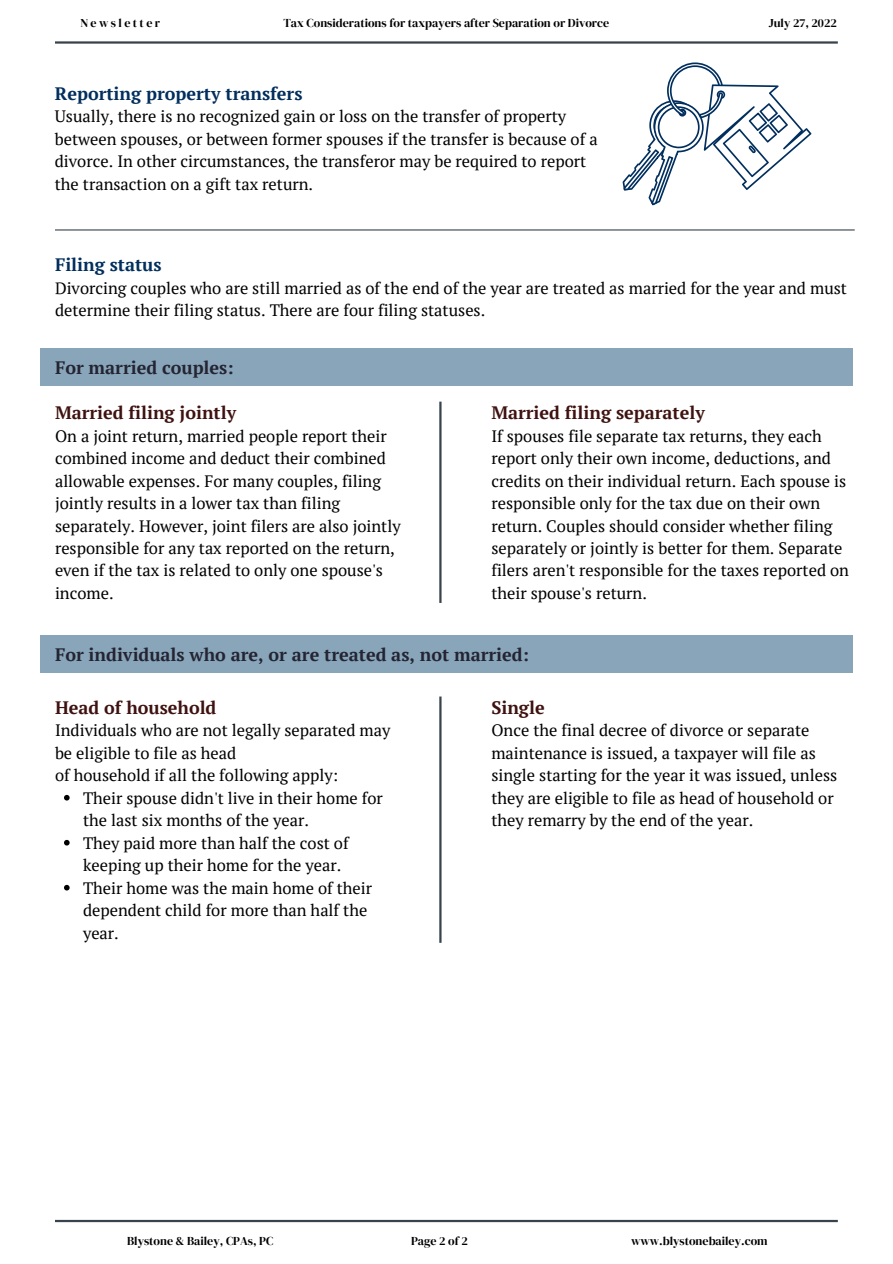
<style>
.page{position:relative;width:893px;height:1264px;background:#fff}
.page>*{position:absolute;margin:0;border:0;box-sizing:border-box;transform-origin:0 0}
.t1{font:700 18px "PT Serif";color:#242432}
.t2{font:700 18px "PT Serif";color:#3e1210}
.t3{font:700 18px "PT Serif";color:#002e5d}
.t4{font:16.5px/22.5px "PT Serif";color:#000}
.t5{font:12px "DM Serif Display";color:#000}
.t6{font:12px "DM Serif Display";letter-spacing:.2em;color:#000}
</style>
<div class="page">
<hr style="left:55px;top:1219px;width:782px;height:3px;background:#39434c">
<hr style="left:55px;top:41px;width:782px;height:3px;background:#39434c">
<div style="left:40px;top:349px;width:812px;height:37px;background:#88a5ba"></div>
<hr style="left:439px;top:401px;width:2px;height:202px;background:#39434c">
<hr style="left:439px;top:696px;width:2px;height:246px;background:#39434c">
<svg style="left:64px;top:795px;width:6px;height:5px"></svg>
<svg style="left:64px;top:839px;width:6px;height:6px"></svg>
<svg style="left:64px;top:884px;width:6px;height:6px"></svg>
<div style="left:40px;top:635px;width:812px;height:37px;background:#88a5ba"></div>
<svg style="left:622px;top:62px;width:189px;height:143px"></svg>
<hr style="left:55px;top:229px;width:799px;height:1px;background:#39434c">
<p class="t6" style="left:80px;top:15px;width:81px">Newsletter</p>
<p class="t5" style="left:283px;top:15px;width:327px">Tax Considerations for taxpayers after Separation or Divorce</p>
<p class="t5" style="left:768px;top:15px;width:69px">July 27, 2022</p>
<p class="t3" style="left:55px;top:81px;width:249px">Reporting property transfers</p>
<p class="t4" style="left:55px;top:105px;width:544px">Usually, there is no recognized gain or loss on the transfer of property between spouses, or between former spouses if the transfer is because of a divorce. In other circumstances, the transferor may be required to report the transaction on a gift tax return.</p>
<p class="t3" style="left:55px;top:253px;width:108px">Filing status</p>
<p class="t4" style="left:55px;top:276px;width:793px">Divorcing couples who are still married as of the end of the year are treated as married for the year and must determine their filing status. There are four filing statuses.</p>
<p class="t1" style="left:55px;top:355px;width:180px">For married couples:</p>
<p class="t2" style="left:55px;top:400px;width:183px">Married filing jointly</p>
<p class="t4" style="left:55px;top:424px;width:347px">On a joint return, married people report their combined income and deduct their combined allowable expenses. For many couples, filing jointly results in a lower tax than filing separately. However, joint filers are also jointly responsible for any tax reported on the return, even if the tax is related to only one spouse's income.</p>
<p class="t2" style="left:491px;top:400px;width:215px">Married filing separately</p>
<p class="t4" style="left:491px;top:424px;width:359px">If spouses file separate tax returns, they each report only their own income, deductions, and credits on their individual return. Each spouse is responsible only for the tax due on their own return. Couples should consider whether filing separately or jointly is better for them. Separate filers aren't responsible for the taxes reported on their spouse's return.</p>
<p class="t1" style="left:55px;top:642px;width:475px">For individuals who are, or are treated as, not married:</p>
<p class="t2" style="left:55px;top:695px;width:163px">Head of household</p>
<p class="t4" style="left:55px;top:719px;width:337px">Individuals who are not legally separated may be eligible to file as head<br>of household if all the following apply:</p>
<p class="t4" style="left:83px;top:786px;width:301px">Their spouse didn't live in their home for the last six months of the year.<br>They paid more than half the cost of keeping up their home for the year.<br>Their home was the main home of their dependent child for more than half the year.</p>
<p class="t2" style="left:491px;top:695px;width:55px">Single</p>
<p class="t4" style="left:491px;top:719px;width:347px">Once the final decree of divorce or separate maintenance is issued, a taxpayer will file as single starting for the year it was issued, unless they are eligible to file as head of household or they remarry by the end of the year.</p>
<p class="t5" style="left:127px;top:1232px;width:148px">Blystone &amp; Bailey, CPAs, PC</p>
<p class="t5" style="left:411px;top:1232px;width:58px">Page 2 of 2</p>
<p class="t5" style="left:631px;top:1232px;width:138px">www.blystonebailey.com</p>
</div>
